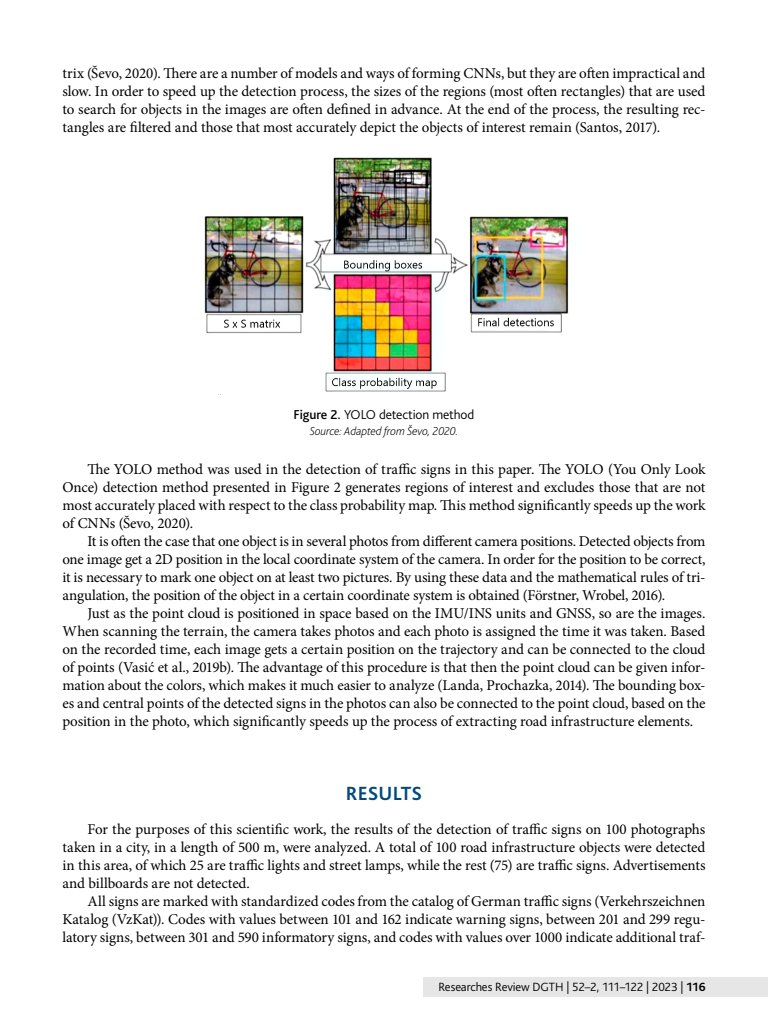
<style>
.page{position:relative;width:768px;height:1024px;background:#fff}
.page>*{position:absolute;margin:0;border:0;box-sizing:border-box;transform-origin:0 0}
.t1{font:700 20px "Bliss Pro";letter-spacing:.005em;color:#004a80}
.t2{font:15px/18px "Minion Pro";letter-spacing:-.01em;color:#000;text-align:justify}
.t3{font:300 13.5px "Bliss Pro";letter-spacing:-.01em;color:#000}
.t4{font:300 12.5px "Bliss Pro";letter-spacing:-.01em;color:#000}
.t5{font:italic 200 12px "Bliss Pro";letter-spacing:-.02em;color:#000}
.s1{font-weight:500}
.s2{font-weight:700}
</style>
<div class="page">
<div style="left:423px;top:978px;width:345px;height:20px;background:#e6e6e6"></div>
<img style="left:204px;top:157px;width:365px;height:238px">
<p class="t2" style="left:62px;top:64px;width:645px">trix (Ševo, 2020). There are a number of models and ways of forming CNNs, but they are often impractical and slow. In order to speed up the detection process, the sizes of the regions (most often rectangles) that are used to search for objects in the images are often defined in advance. At the end of the process, the resulting rec&shy;tangles are filtered and those that most accurately depict the objects of interest remain (Santos, 2017).</p>
<p class="t3" style="left:294px;top:407px;width:182px"><span class="s1">Figure 2.</span> YOLO detection method</p>
<p class="t5" style="left:310px;top:424px;width:150px">Source: Adapted from Ševo, 2020.</p>
<p class="t2" style="left:62px;top:460px;width:645px;text-indent:25px">The YOLO method was used in the detection of traffic signs in this paper. The YOLO (You Only Look Once) detection method presented in Figure 2 generates regions of interest and excludes those that are not most accurately placed with respect to the class probability map. This method significantly speeds up the work of CNNs (Ševo, 2020).</p>
<p class="t2" style="left:62px;top:532px;width:645px;text-indent:25px">It is often the case that one object is in several photos from different camera positions. Detected objects from one image get a 2D position in the local coordinate system of the camera. In order for the position to be correct, it is necessary to mark one object on at least two pictures. By using these data and the mathematical rules of tri&shy;angulation, the position of the object in a certain coordinate system is obtained (Förstner, Wrobel, 2016).</p>
<p class="t2" style="left:62px;top:604px;width:645px;text-indent:25px">Just as the point cloud is positioned in space based on the IMU/INS units and GNSS, so are the images.<br>When scanning the terrain, the camera takes photos and each photo is assigned the time it was taken. Based on the recorded time, each image gets a certain position on the trajectory and can be connected to the cloud of points (Vasić et al., 2019b). The advantage of this procedure is that then the point cloud can be given infor&shy;mation about the colors, which makes it much easier to analyze (Landa, Prochazka, 2014). The bounding box&shy;es and central points of the detected signs in the photos can also be connected to the point cloud, based on the position in the photo, which significantly speeds up the process of extracting road infrastructure elements.</p>
<h1 class="t1" style="left:346px;top:781px;width:78px">RESULTS</h1>
<p class="t2" style="left:62px;top:820px;width:645px;text-indent:25px">For the purposes of this scientific work, the results of the detection of traffic signs on 100 photographs taken in a city, in a length of 500 m, were analyzed. A total of 100 road infrastructure objects were detected in this area, of which 25 are traffic lights and street lamps, while the rest (75) are traffic signs. Advertisements and billboards are not detected.</p>
<p class="t2" style="left:62px;top:892px;width:645px;text-indent:25px">All signs are marked with standardized codes from the catalog of German traffic signs (Verkehrszeichnen Katalog (VzKat)). Codes with values between 101 and 162 indicate warning signs, between 201 and 299 regu&shy;latory signs, between 301 and 590 informatory signs, and codes with values over 1000 indicate additional traf-</p>
<p class="t4" style="left:438px;top:979px;width:269px">Researches Review DGTH | 52–2, 111–122 | 2023 | <span class="s2">116</span></p>
</div>
